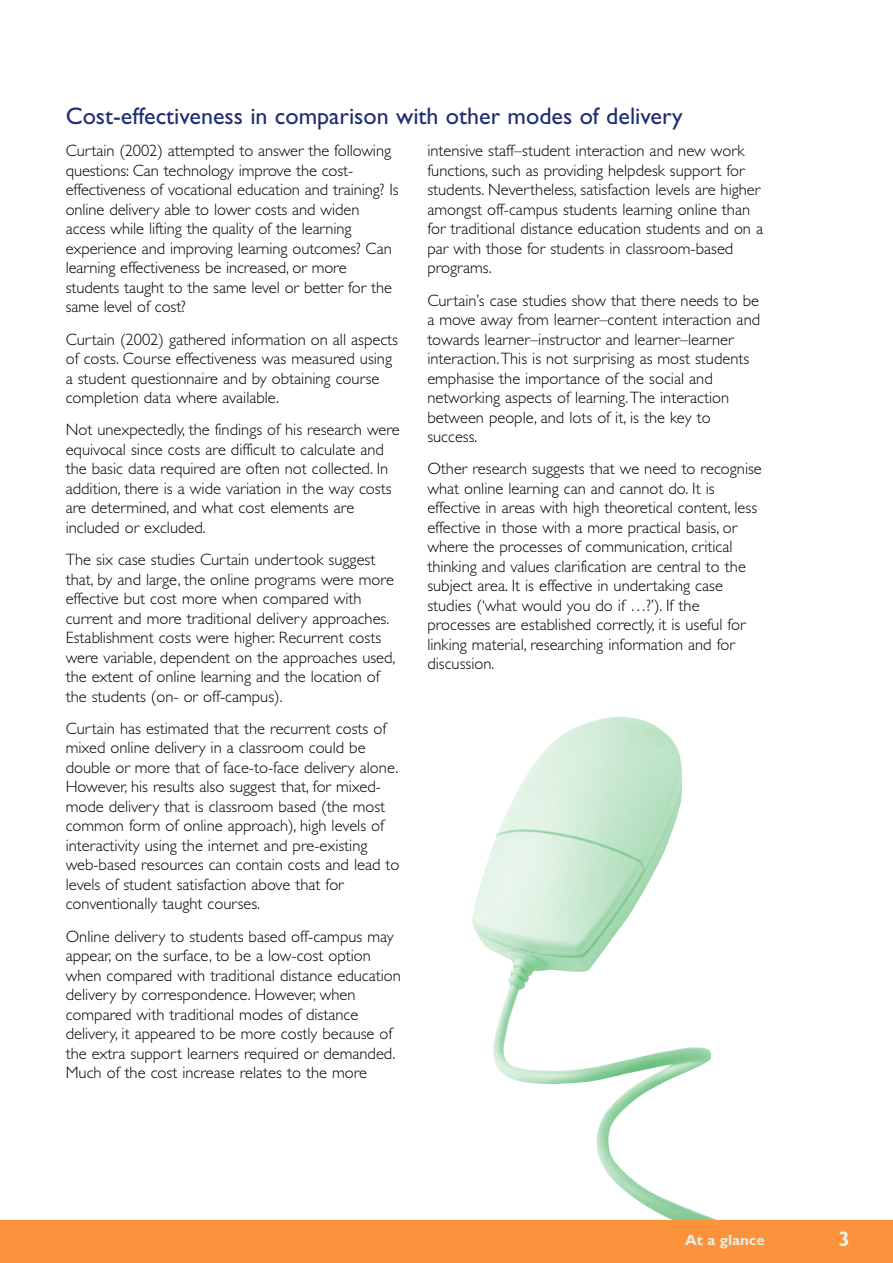
<style>
.page{position:relative;width:893px;height:1263px;background:#fff}
.page>*{position:absolute;margin:0;border:0;box-sizing:border-box;transform-origin:0 0}
.t1{font:24px "Gill Sans";color:#202e72}
.t2{font:700 21px "Gill Sans";color:#e1f2e5}
.t3{font:300 16.5px/19.5px "Gill Sans";color:#000}
.t4{font:700 15px "Gill Sans";color:#e1f2e5}
</style>
<div class="page">
<img style="left:472px;top:717px;width:245px;height:503px">
<div style="left:0;top:1220px;width:892px;height:43px;background:#fd923d"></div>
<h1 class="t1" style="left:66px;top:108px;width:618px">Cost-effectiveness in comparison with other modes of delivery</h1>
<p class="t3" style="left:427px;top:143px;width:337px">intensive staff–student interaction and new work functions, such as providing helpdesk support for students. Nevertheless, satisfaction levels are higher amongst off-campus students learning online than for traditional distance education students and on a par with those for students in classroom-based programs.</p>
<p class="t3" style="left:427px;top:292px;width:334px">Curtain’s case studies show that there needs to be a move away from learner–content interaction and towards learner–instructor and learner–learner interaction.This is not surprising as most students emphasise the importance of the social and networking aspects of learning.The interaction between people, and lots of it, is the key to success.</p>
<p class="t3" style="left:427px;top:461px;width:336px">Other research suggests that we need to recognise what online learning can and cannot do. It is effective in areas with high theoretical content, less effective in those with a more practical basis, or where the processes of communication, critical thinking and values clarification are central to the subject area. It is effective in undertaking case studies (‘what would you do if …?’). If the processes are established correctly, it is useful for linking material, researching information and for discussion.</p>
<p class="t3" style="left:66px;top:143px;width:334px">Curtain (2002) attempted to answer the following questions: Can technology improve the cost&shy;effectiveness of vocational education and training? Is online delivery able to lower costs and widen access while lifting the quality of the learning experience and improving learning outcomes? Can learning effectiveness be increased, or more students taught to the same level or better for the same level of cost?</p>
<p class="t3" style="left:66px;top:331px;width:334px">Curtain (2002) gathered information on all aspects of costs. Course effectiveness was measured using a student questionnaire and by obtaining course completion data where available.</p>
<p class="t3" style="left:66px;top:422px;width:335px">Not unexpectedly, the findings of his research were equivocal since costs are difficult to calculate and the basic data required are often not collected. In addition, there is a wide variation in the way costs are determined, and what cost elements are included or excluded.</p>
<p class="t3" style="left:66px;top:552px;width:331px">The six case studies Curtain undertook suggest that, by and large, the online programs were more effective but cost more when compared with current and more traditional delivery approaches.<br>Establishment costs were higher. Recurrent costs were variable, dependent on the approaches used, the extent of online learning and the location of the students (on- or off-campus).</p>
<p class="t3" style="left:66px;top:720px;width:335px">Curtain has estimated that the recurrent costs of mixed online delivery in a classroom could be double or more that of face-to-face delivery alone.<br>However, his results also suggest that, for mixed&shy;mode delivery that is classroom based (the most common form of online approach), high levels of interactivity using the internet and pre-existing web-based resources can contain costs and lead to levels of student satisfaction above that for conventionally taught courses.</p>
<p class="t3" style="left:66px;top:928px;width:336px">Online delivery to students based off-campus may appear, on the surface, to be a low-cost option when compared with traditional distance education delivery by correspondence. However, when compared with traditional modes of distance delivery, it appeared to be more costly because of the extra support learners required or demanded.<br>Much of the cost increase relates to the more</p>
<p class="t4" style="left:685px;top:1235px;width:81px">At a glance</p>
<p class="t2" style="left:838px;top:1232px;width:13px">3</p>
</div>
